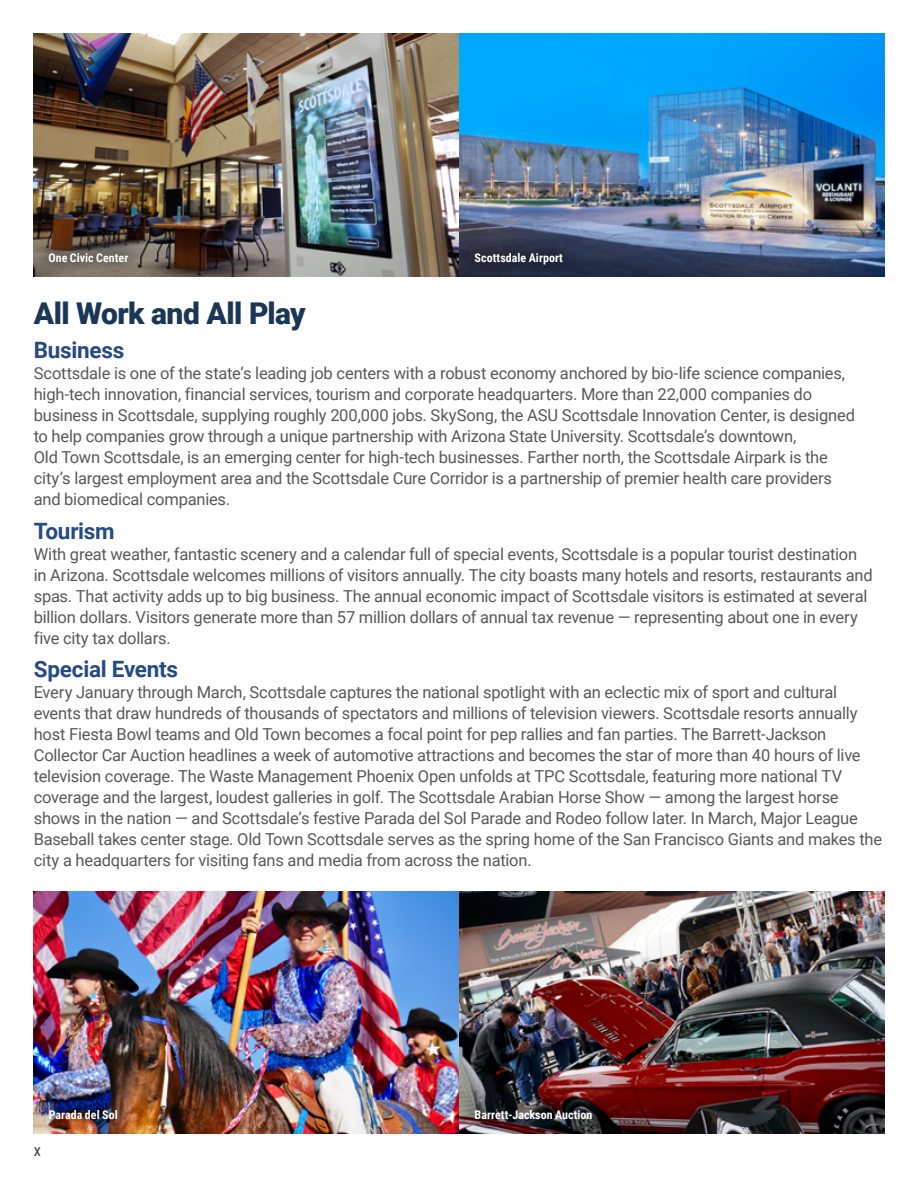
<style>
.page{position:relative;width:918px;height:1188px;background:#fff}
.page>*{position:absolute;margin:0;border:0;box-sizing:border-box;transform-origin:0 0}
.t1{font:900 30px "Roboto";letter-spacing:-.02em;color:#1a3855}
.t2{font:700 22.5px "Roboto";letter-spacing:-.01em;color:#264b83}
.t3{font:16.5px/21px "Roboto";letter-spacing:-.015em;color:#58595b}
.t4{font:16.5px "Roboto Condensed";color:#414042}
.t5{font:700 12px "Roboto Condensed";letter-spacing:.005em;color:#fff}
</style>
<div class="page">
<img style="left:34px;top:891px;width:850px;height:243px">
<img style="left:34px;top:34px;width:850px;height:243px">
<svg style="left:35px;top:238px;width:107px;height:38px;background:#6c6157"></svg>
<img style="left:35px;top:1096px;width:97px;height:37px">
<img style="left:461px;top:1096px;width:145px;height:37px">
<div style="left:461px;top:238px;width:116px;height:38px;background:linear-gradient(to bottom,#2f3449,#1f2439)"></div>
<p class="t5" style="left:48px;top:249px;width:81px">One Civic Center</p>
<p class="t5" style="left:475px;top:249px;width:90px">Scottsdale Airport</p>
<h1 class="t1" style="left:34px;top:292px;width:273px">All Work and All Play</h1>
<h2 class="t2" style="left:34px;top:334px;width:92px">Business</h2>
<p class="t3" style="left:34px;top:362px;width:823px">Scottsdale is one of the state’s leading job centers with a robust economy anchored by bio-life science companies, high-tech innovation, financial services, tourism and corporate headquarters. More than 22,000 companies do business in Scottsdale, supplying roughly 200,000 jobs. SkySong, the ASU Scottsdale Innovation Center, is designed to help companies grow through a unique partnership with Arizona State University. Scottsdale’s downtown,<br>Old Town Scottsdale, is an emerging center for high-tech businesses. Farther north, the Scottsdale Airpark is the city’s largest employment area and the Scottsdale Cure Corridor is a partnership of premier health care providers and biomedical companies.</p>
<h2 class="t2" style="left:34px;top:515px;width:82px">Tourism</h2>
<p class="t3" style="left:34px;top:543px;width:840px">With great weather, fantastic scenery and a calendar full of special events, Scottsdale is a popular tourist destination in Arizona. Scottsdale welcomes millions of visitors annually. The city boasts many hotels and resorts, restaurants and spas. That activity adds up to big business. The annual economic impact of Scottsdale visitors is estimated at several billion dollars. Visitors generate more than 57 million dollars of annual tax revenue — representing about one in every five city tax dollars.</p>
<h2 class="t2" style="left:34px;top:653px;width:146px">Special Events</h2>
<p class="t3" style="left:34px;top:681px;width:850px">Every January through March, Scottsdale captures the national spotlight with an eclectic mix of sport and cultural events that draw hundreds of thousands of spectators and millions of television viewers. Scottsdale resorts annually host Fiesta Bowl teams and Old Town becomes a focal point for pep rallies and fan parties. The Barrett-Jackson Collector Car Auction headlines a week of automotive attractions and becomes the star of more than 40 hours of live television coverage. The Waste Management Phoenix Open unfolds at TPC Scottsdale, featuring more national TV coverage and the largest, loudest galleries in golf. The Scottsdale Arabian Horse Show — among the largest horse shows in the nation — and Scottsdale’s festive Parada del Sol Parade and Rodeo follow later. In March, Major League Baseball takes center stage. Old Town Scottsdale serves as the spring home of the San Francisco Giants and makes the city a headquarters for visiting fans and media from across the nation.</p>
<p class="t5" style="left:49px;top:1106px;width:70px">Parada del Sol</p>
<p class="t5" style="left:475px;top:1106px;width:119px">Barrett-Jackson Auction</p>
<p class="t4" style="left:34px;top:1139px;width:9px">x</p>
</div>
